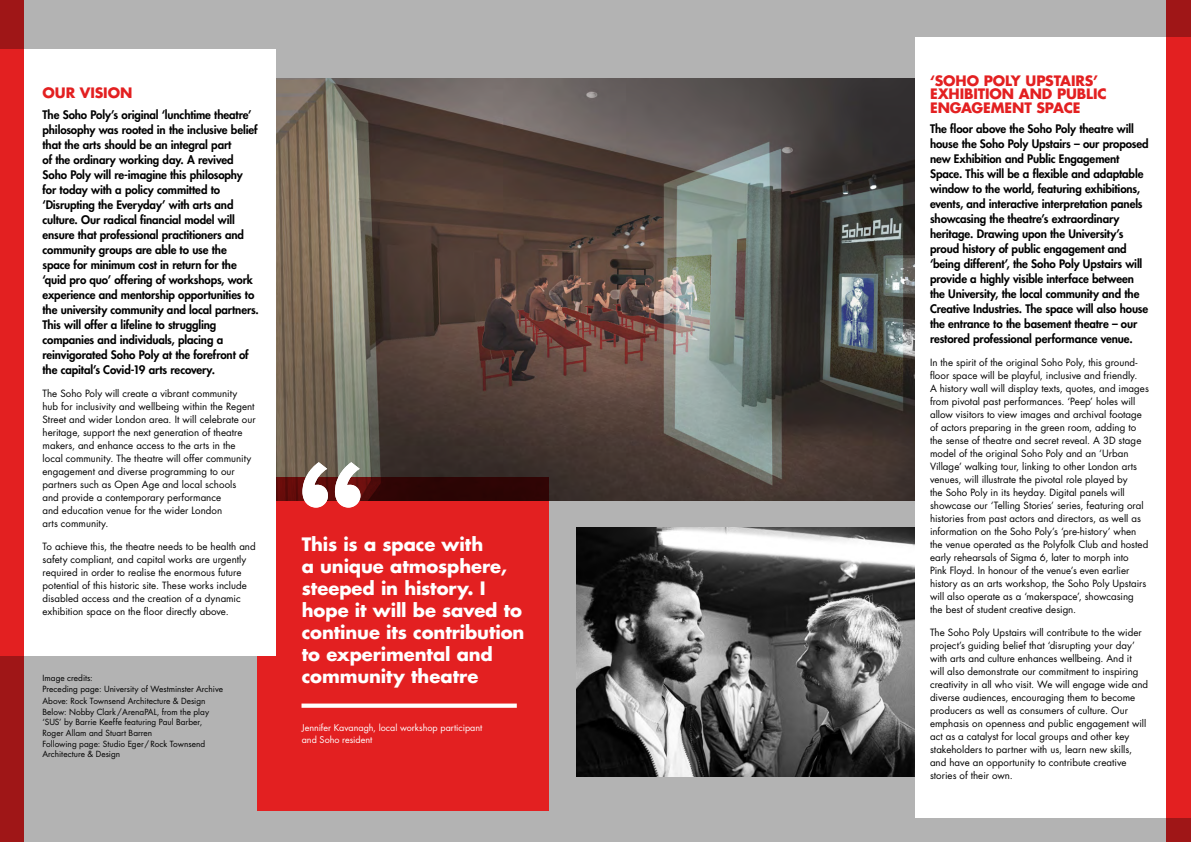
<style>
.page{position:relative;width:1191px;height:842px;background:#b3b3b3}
.page>*{position:absolute;margin:0;border:0;box-sizing:border-box;transform-origin:0 0}
.Quotation{font:700 18px/22px "Futura LT Pro";letter-spacing:-.005em;color:#fff}
.Heading_2{font:700 14px/13.5px "Futura LT Pro";letter-spacing:-.01em;color:#e32021}
.Body_intro_para{font:800 11.5px/15px "Futura LT Pro";letter-spacing:-.01em;color:#000}
.Body{font:9.8px/13px "Futura LT Pro";color:#000}
.Quotation_attributio{font:9px/12px "Futura LT Pro";color:#fff}
.t1{font:8.2px/11.4px "Futura LT Pro";letter-spacing:.005em;color:#000}
</style>
<div class="page">
<img style="left:276px;top:78px;width:639px;height:423px">
<img style="left:576px;top:527px;width:339px;height:250px">
<svg style="left:276px;top:477px;width:272px;height:24px;background:#360605"></svg>
<div style="left:257px;top:501px;width:291px;height:310px;background:#e32021"></div>
<svg style="left:302px;top:462px;width:58px;height:45px;background:#c6aca8"></svg>
<div style="left:301px;top:703px;width:216px;height:5px;background:#fff"></div>
<div style="left:915px;top:37px;width:276px;height:780px;background:#fff"></div>
<div style="left:0;top:49px;width:276px;height:606px;background:#fff"></div>
<svg style="left:0;top:0;width:24px;height:842px;background:#d01d1e"></svg>
<div style="left:1166px;top:0;width:25px;height:842px;background:#e32021"></div>
<h2 class="Heading_2" style="left:43px;top:86px;width:91px">OUR VISION</h2>
<p class="Body_intro_para" style="left:43px;top:107px;width:218px">The Soho Poly’s original ‘lunchtime theatre’ philosophy was rooted in the inclusive belief that the arts should be an integral part<br>of the ordinary working day. A revived Soho Poly will re-imagine this philosophy for today with a policy committed to ‘Disrupting the Everyday’ with arts and culture. Our radical financial model will ensure that professional practitioners and community groups are able to use the<br>space for minimum cost in return for the ‘quid pro quo’ offering of workshops, work experience and mentorship opportunities to the university community and local partners.<br>This will offer a lifeline to struggling companies and individuals, placing a reinvigorated Soho Poly at the forefront of the capital’s Covid-19 arts recovery.</p>
<p class="Body" style="left:43px;top:387px;width:215px">The Soho Poly will create a vibrant community<br>hub for inclusivity and wellbeing within the Regent Street and wider London area. It will celebrate our heritage, support the next generation of theatre makers, and enhance access to the arts in the local community. The theatre will offer community engagement and diverse programming to our partners such as Open Age and local schools<br>and provide a contemporary performance<br>and education venue for the wider London<br>arts community.</p>
<p class="Body" style="left:43px;top:540px;width:215px">To achieve this, the theatre needs to be health and safety compliant, and capital works are urgently required in order to realise the enormous future potential of this historic site. These works include disabled access and the creation of a dynamic exhibition space on the floor directly above.</p>
<p class="t1" style="left:42px;top:672px;width:182px">Image credits:<br>Preceding page: University of Westminster Archive Above: Rock Townsend Architecture &amp; Design Below: Nobby Clark / ArenaPAL, from the play</p>
<p class="t1" style="left:42px;top:717px;width:161px;line-height:10.2px">‘SUS’ by Barrie Keeffe featuring Paul Barber,<br>Roger Allam and Stuart Barren</p>
<p class="t1" style="left:42px;top:739px;width:164px;line-height:10.2px">Following page: Studio Eger/Rock Townsend<br>Architecture &amp; Design</p>
<p class="Quotation" style="left:302px;top:533px;width:224px">This is a space with<br>a unique atmosphere, steeped in history. I hope it will be saved to continue its contribution to experimental and community theatre</p>
<p class="Quotation_attributio" style="left:302px;top:722px;width:182px">Jennifer Kavanagh, local workshop participant and Soho resident</p>
<h2 class="Heading_2" style="left:930px;top:73px;width:178px">‘SOHO POLY UPSTAIRS’<br>EXHIBITION AND PUBLIC<br>ENGAGEMENT SPACE</h2>
<p class="Body_intro_para" style="left:930px;top:121px;width:220px">The floor above the Soho Poly theatre will house the Soho Poly Upstairs – our proposed new Exhibition and Public Engagement Space. This will be a flexible and adaptable window to the world, featuring exhibitions, events, and interactive interpretation panels showcasing the theatre’s extraordinary heritage. Drawing upon the University’s proud history of public engagement and ‘being different’, the Soho Poly Upstairs will provide a highly visible interface between the University, the local community and the Creative Industries. The space will also house the entrance to the basement theatre – our restored professional performance venue.</p>
<p class="Body" style="left:930px;top:356px;width:220px">In the spirit of the original Soho Poly, this ground&shy;floor space will be playful, inclusive and friendly.<br>A history wall will display texts, quotes, and images from pivotal past performances. ‘Peep’ holes will allow visitors to view images and archival footage of actors preparing in the green room, adding to the sense of theatre and secret reveal. A 3D stage model of the original Soho Poly and an ‘Urban Village’ walking tour, linking to other London arts venues, will illustrate the pivotal role played by<br>the Soho Poly in its heyday. Digital panels will showcase our ‘Telling Stories’ series, featuring oral histories from past actors and directors, as well as information on the Soho Poly’s ‘pre-history’ when the venue operated as the Polyfolk Club and hosted early rehearsals of Sigma 6, later to morph into<br>Pink Floyd. In honour of the venue’s even earlier history as an arts workshop, the Soho Poly Upstairs will also operate as a ‘makerspace’, showcasing<br>the best of student creative design.</p>
<p class="Body" style="left:930px;top:626px;width:220px">The Soho Poly Upstairs will contribute to the wider project’s guiding belief that ‘disrupting your day’ with arts and culture enhances wellbeing. And it will also demonstrate our commitment to inspiring creativity in all who visit. We will engage wide and diverse audiences, encouraging them to become producers as well as consumers of culture. Our emphasis on openness and public engagement will act as a catalyst for local groups and other key stakeholders to partner with us, learn new skills, and have an opportunity to contribute creative stories of their own.</p>
</div>
